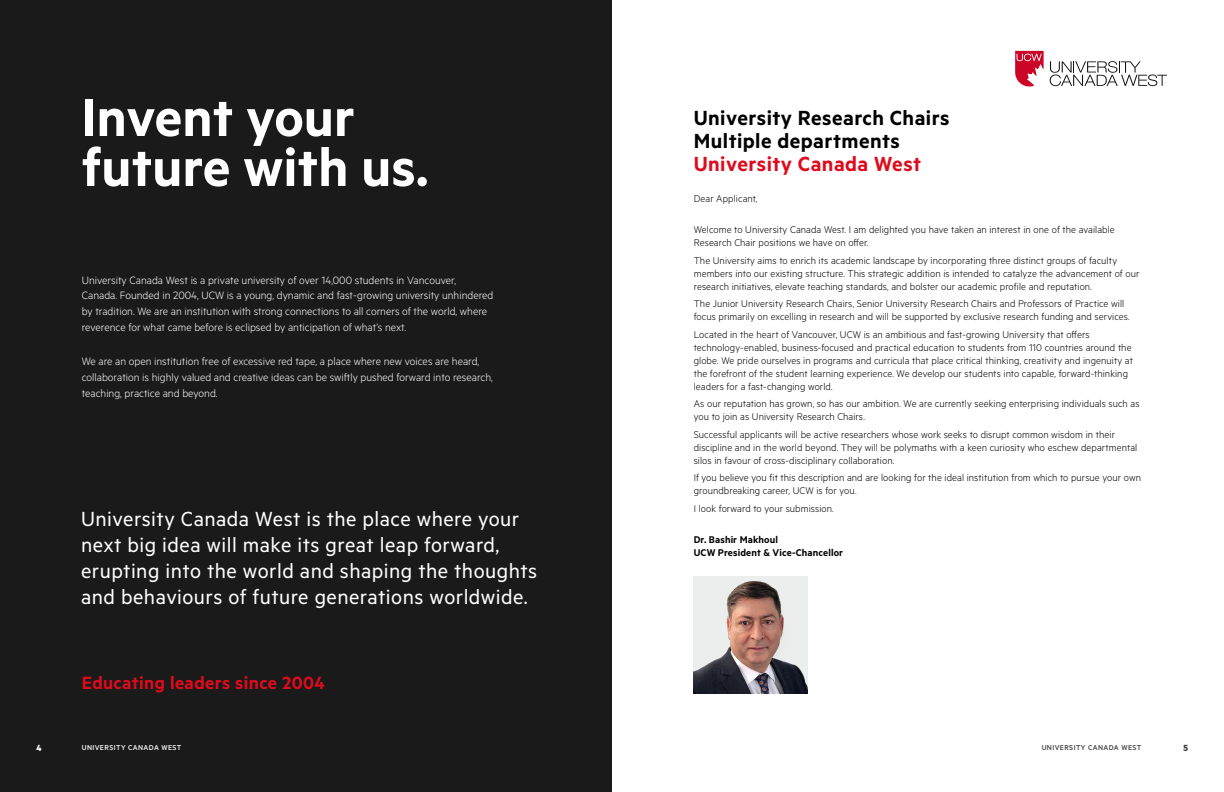
<style>
.page{position:relative;width:1224px;height:792px;background:#fff}
.page>*{position:absolute;margin:0;border:0;box-sizing:border-box;transform-origin:0 0}
.t1{font:600 60px/50px "Metric";color:#fff}
.t2{font:23px/26px "Metric";letter-spacing:.02em;color:#fff}
.t3{font:600 23px/23px "Metric";letter-spacing:.02em;color:#000}
.t4{font:600 23px "Metric";letter-spacing:.02em;color:#de0b1d}
.t5{font:600 20px "Metric";letter-spacing:.02em;color:#de0b1d}
.t6{font:300 12px/16px "Metric";color:#fff}
.t7{font:300 11px/13px "Metric";letter-spacing:.005em;color:#000}
.t8{font:600 11px/13px "Metric";letter-spacing:.01em;color:#000}
.t9{font:700 10px "Metric";color:#fff}
.t10{font:700 10px "Metric";color:#3d3d3d}
.t11{font:500 8px "Metric";letter-spacing:.05em;color:#fff}
.t12{font:500 8px "Metric";letter-spacing:.05em;color:#3d3d3d}
</style>
<div class="page">
<div style="left:0;top:0;width:612px;height:792px;background:#1a1a1a"></div>
<img style="left:694px;top:576px;width:114px;height:118px">
<svg style="left:1015px;top:50px;width:152px;height:37px"></svg>
<h1 class="t1" style="left:82px;top:91px;width:348px">Invent your future with us.</h1>
<p class="t6" style="left:82px;top:271px;width:413px">University Canada West is a private university of over 14,000 students in Vancouver, Canada. Founded in 2004, UCW is a young, dynamic and fast-growing university unhindered by tradition. We are an institution with strong connections to all corners of the world, where reverence for what came before is eclipsed by anticipation of what’s next.</p>
<p class="t6" style="left:82px;top:353px;width:413px">We are an open institution free of excessive red tape, a place where new voices are heard, collaboration is highly valued and creative ideas can be swiftly pushed forward into research, teaching, practice and beyond.</p>
<h2 class="t2" style="left:81px;top:505px;width:458px">University Canada West is the place where your next big idea will make its great leap forward, erupting into the world and shaping the thoughts and behaviours of future generations worldwide.</h2>
<h3 class="t5" style="left:82px;top:670px;width:245px">Educating leaders since 2004</h3>
<h2 class="t3" style="left:694px;top:106px;width:257px">University Research Chairs<br>Multiple departments</h2>
<h2 class="t4" style="left:694px;top:150px;width:229px">University Canada West</h2>
<p class="t7" style="left:694px;top:192px;width:65px">Dear Applicant,</p>
<p class="t7" style="left:694px;top:223px;width:423px">Welcome to University Canada West. I am delighted you have taken an interest in one of the available<br>Research Chair positions we have on offer.</p>
<p class="t7" style="left:694px;top:253px;width:447px">The University aims to enrich its academic landscape by incorporating three distinct groups of faculty members into our existing structure. This strategic addition is intended to catalyze the advancement of our research initiatives, elevate teaching standards, and bolster our academic profile and reputation.</p>
<p class="t7" style="left:694px;top:297px;width:438px">The Junior University Research Chairs, Senior University Research Chairs and Professors of Practice will focus primarily on excelling in research and will be supported by exclusive research funding and services.</p>
<p class="t7" style="left:694px;top:327px;width:441px">Located in the heart of Vancouver, UCW is an ambitious and fast-growing University that offers technology-enabled, business-focused and practical education to students from 110 countries around the globe. We pride ourselves in programs and curricula that place critical thinking, creativity and ingenuity at the forefront of the student learning experience. We develop our students into capable, forward-thinking leaders for a fast-changing world.</p>
<p class="t7" style="left:694px;top:397px;width:447px">As our reputation has grown, so has our ambition. We are currently seeking enterprising individuals such as you to join as University Research Chairs.</p>
<p class="t7" style="left:694px;top:427px;width:445px">Successful applicants will be active researchers whose work seeks to disrupt common wisdom in their discipline and in the world beyond. They will be polymaths with a keen curiosity who eschew departmental silos in favour of cross-disciplinary collaboration.</p>
<p class="t7" style="left:694px;top:471px;width:449px">If you believe you fit this description and are looking for the ideal institution from which to pursue your own groundbreaking career, UCW is for you.</p>
<p class="t7" style="left:694px;top:501px;width:142px">I look forward to your submission.</p>
<p class="t8" style="left:694px;top:533px;width:151px">Dr. Bashir Makhoul<br>UCW President &amp; Vice-Chancellor</p>
<p class="t9" style="left:36px;top:742px;width:7px">4</p>
<p class="t11" style="left:82px;top:743px;width:101px">UNIVERSITY CANADA WEST</p>
<p class="t12" style="left:1042px;top:743px;width:101px">UNIVERSITY CANADA WEST</p>
<p class="t10" style="left:1183px;top:742px;width:6px">5</p>
</div>
